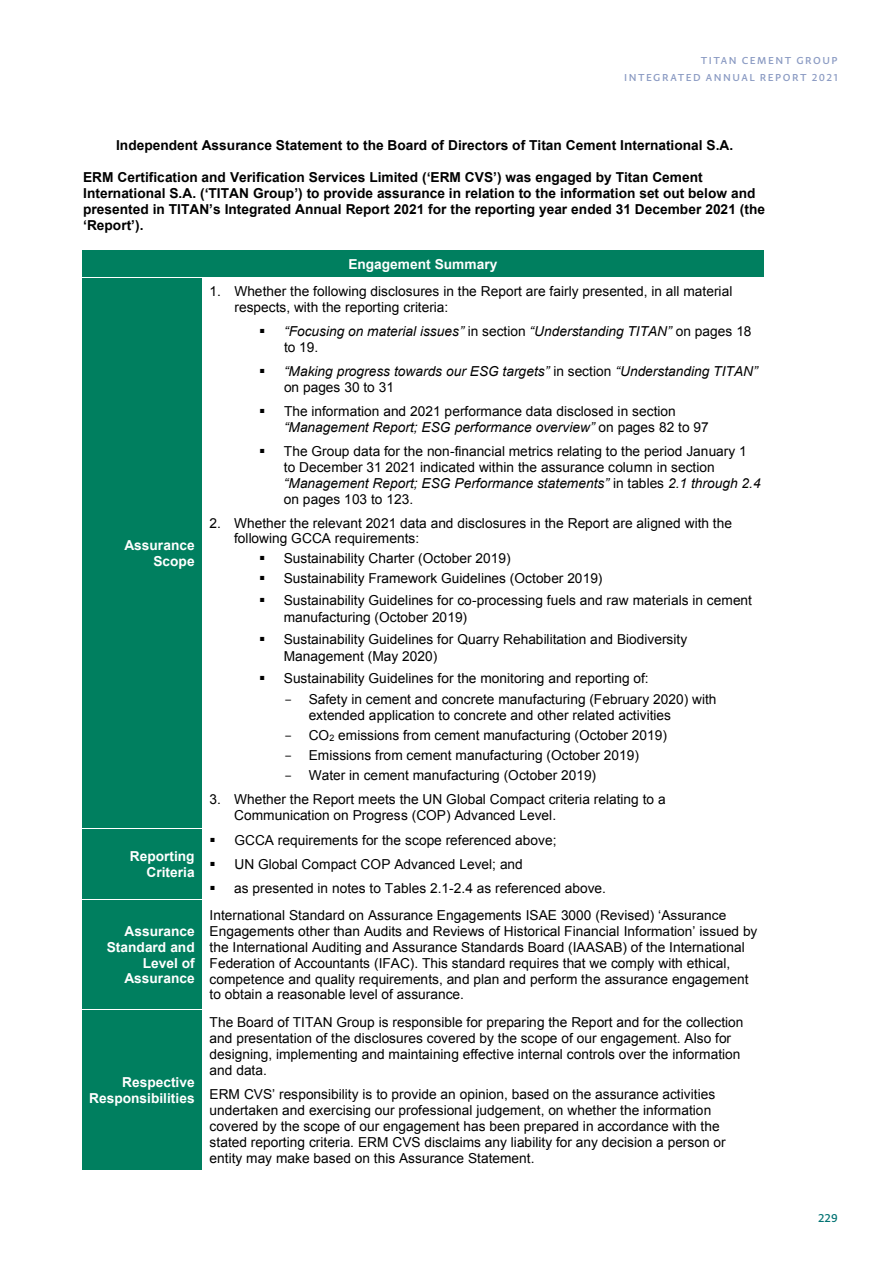
<style>
.page{position:relative;width:893px;height:1263px;background:#fff}
.page>*{position:absolute;margin:0;border:0;box-sizing:border-box;transform-origin:0 0}
.t1{font:13.65px/15.9px "Arial";color:#000}
.t2{font:700 13.65px/15.9px "Arial";color:#000}
.t3{font:italic 13.65px/15.9px "Arial";color:#000}
.t4{font:700 13.65px/15.9px "Arial";color:#fff;text-align:right}
.t5{font:500 13.5px "Greta Sans Pro";color:#027373}
.t6{font:500 12px "Greta Sans Pro";letter-spacing:.12em;color:#8b9bc3}
.s1{font-style:normal}
.s2{font-style:italic}
.s3{font-family:"Courier New"}
.s4{font-size:8.85px}
</style>
<div class="page">
<div style="left:82px;top:250px;width:682px;height:27px;background:#007f5f"></div>
<div style="left:82px;top:278px;width:120px;height:550px;background:#007f5f"></div>
<div style="left:82px;top:829px;width:120px;height:70px;background:#007f5f"></div>
<div style="left:82px;top:900px;width:120px;height:109px;background:#007f5f"></div>
<div style="left:82px;top:1010px;width:120px;height:160px;background:#007f5f"></div>
<p class="t6" style="left:701px;top:51px;width:138px">TITAN CEMENT GROUP</p>
<p class="t6" style="left:624px;top:69px;width:215px">INTEGRATED ANNUAL REPORT 2021</p>
<p class="t2" style="left:116px;top:138px;width:619px">Independent Assurance Statement to the Board of Directors of Titan Cement International S.A.</p>
<p class="t2" style="left:83px;top:170px;width:683px">ERM Certification and Verification Services Limited (‘ERM CVS’) was engaged by Titan Cement International S.A. (‘TITAN Group’) to provide assurance in relation to the information set out below and presented in TITAN’s Integrated Annual Report 2021 for the reporting year ended 31 December 2021 (the ‘Report’).</p>
<p class="t4" style="left:348px;top:256px;width:151px">Engagement Summary</p>
<p class="t4" style="left:124px;top:538px;width:72px">Assurance<br>Scope</p>
<p class="t4" style="left:130px;top:849px;width:66px">Reporting<br>Criteria</p>
<p class="t4" style="left:107px;top:924px;width:89px">Assurance<br>Standard and<br>Level of<br>Assurance</p>
<p class="t4" style="left:89px;top:1075px;width:107px">Respective<br>Responsibilities</p>
<p class="t1" style="left:234px;top:284px;width:499px;text-indent:-25px">1. Whether the following disclosures in the Report are fairly presented, in all material respects, with the reporting criteria:</p>
<p class="t3" style="left:284px;top:324px;width:469px;text-indent:-25px">▪ “Focusing on material issues” <span class="s1">in section</span> “Understanding TITAN” <span class="s1">on pages 18 to 19.</span></p>
<p class="t3" style="left:284px;top:364px;width:475px;text-indent:-25px">▪ “Making progress towards our ESG targets” <span class="s1">in section</span> “Understanding TITAN” <span class="s1">on pages 30 to 31</span></p>
<p class="t1" style="left:284px;top:403px;width:426px;text-indent:-25px">▪ The information and 2021 performance data disclosed in section <span class="s2">“Management Report; ESG performance overview”</span> on pages 82 to 97</p>
<p class="t1" style="left:284px;top:443px;width:478px;text-indent:-25px">▪ The Group data for the non-financial metrics relating to the period January 1 to December 31 2021 indicated within the assurance column in section <span class="s2">“Management Report; ESG Performance statements”</span> in tables <span class="s2">2.1 through 2.4 </span>on pages 103 to 123.</p>
<p class="t1" style="left:234px;top:515px;width:499px;text-indent:-25px">2. Whether the relevant 2021 data and disclosures in the Report are aligned with the following GCCA requirements:</p>
<p class="t1" style="left:259px;top:551px;width:253px">▪ Sustainability Charter (October 2019)</p>
<p class="t1" style="left:259px;top:571px;width:345px">▪ Sustainability Framework Guidelines (October 2019)</p>
<p class="t1" style="left:284px;top:592px;width:470px;line-height:17.4px;text-indent:-25px">▪ Sustainability Guidelines for co-processing fuels and raw materials in cement manufacturing (October 2019)</p>
<p class="t1" style="left:284px;top:630px;width:405px;line-height:17.5px;text-indent:-25px">▪ Sustainability Guidelines for Quarry Rehabilitation and Biodiversity<br>Management (May 2020)</p>
<p class="t1" style="left:259px;top:670px;width:391px">▪ Sustainability Guidelines for the monitoring and reporting of:</p>
<p class="t1" style="left:309px;top:692px;width:409px;text-indent:-25px"><span class="s3">-</span> Safety in cement and concrete manufacturing (February 2020) with extended application to concrete and other related activities</p>
<p class="t1" style="left:284px;top:728px;width:384px"><span class="s3">-</span> CO<span class="s4">2</span> emissions from cement manufacturing (October 2019)</p>
<p class="t1" style="left:284px;top:748px;width:356px"><span class="s3">-</span> Emissions from cement manufacturing (October 2019)</p>
<p class="t1" style="left:284px;top:768px;width:314px"><span class="s3">-</span> Water in cement manufacturing (October 2019)</p>
<p class="t1" style="left:234px;top:791px;width:433px;text-indent:-25px">3. Whether the Report meets the UN Global Compact criteria relating to a<br>Communication on Progress (COP) Advanced Level.</p>
<p class="t1" style="left:210px;top:832px;width:349px">▪ GCCA requirements for the scope referenced above;</p>
<p class="t1" style="left:210px;top:857px;width:315px">▪ UN Global Compact COP Advanced Level; and</p>
<p class="t1" style="left:210px;top:881px;width:398px">▪ as presented in notes to Tables 2.1-2.4 as referenced above.</p>
<p class="t1" style="left:210px;top:907px;width:549px">International Standard on Assurance Engagements ISAE 3000 (Revised) ‘Assurance Engagements other than Audits and Reviews of Historical Financial Information’ issued by the International Auditing and Assurance Standards Board (IAASAB) of the International Federation of Accountants (IFAC). This standard requires that we comply with ethical, competence and quality requirements, and plan and perform the assurance engagement to obtain a reasonable level of assurance.</p>
<p class="t1" style="left:210px;top:1015px;width:535px">The Board of TITAN Group is responsible for preparing the Report and for the collection and presentation of the disclosures covered by the scope of our engagement. Also for designing, implementing and maintaining effective internal controls over the information and data.</p>
<p class="t1" style="left:210px;top:1086px;width:518px">ERM CVS’ responsibility is to provide an opinion, based on the assurance activities undertaken and exercising our professional judgement, on whether the information covered by the scope of our engagement has been prepared in accordance with the stated reporting criteria. ERM CVS disclaims any liability for any decision a person or entity may make based on this Assurance Statement.</p>
<p class="t5" style="left:818px;top:1208px;width:21px">229</p>
</div>
